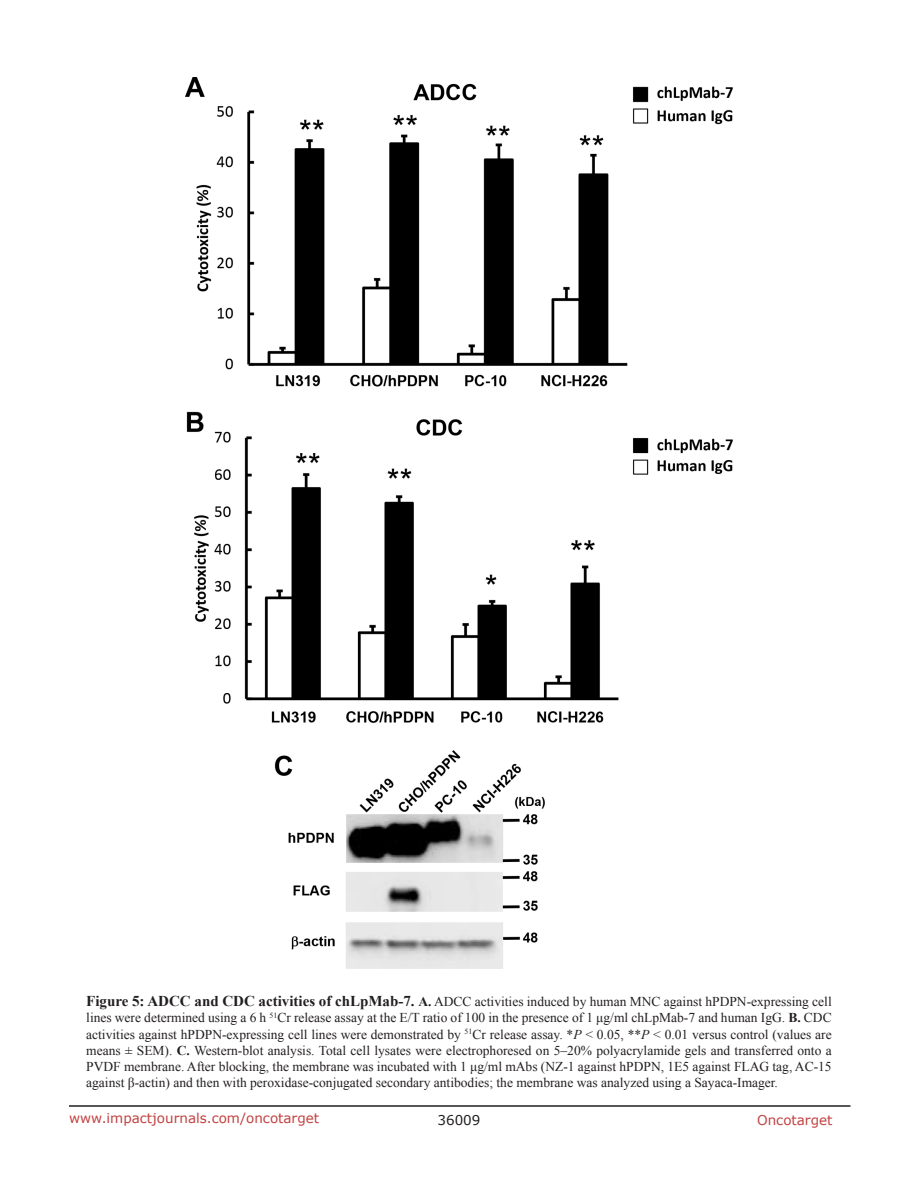
<style>
.page{position:relative;width:918px;height:1188px;background:#fff}
.page>*{position:absolute;margin:0;border:0;box-sizing:border-box;transform-origin:0 0}
.FigureText{font:13.5px/16.2px "Times New Roman";color:#231f20;text-align:justify}
.t1{font:13.5px "Verdana";color:#c24141}
.t2{font:13.5px "Verdana";color:#231f20}
.s1{font-weight:700;font-size:15px}
.s2{font-weight:700}
.s3{font-style:italic}
</style>
<div class="page">
<hr style="left:69px;top:1105px;width:781px;height:2px;background:#231f20">
<img style="left:185px;top:78px;width:548px;height:891px">
<p class="FigureText" style="left:86px;top:993px;width:747px"><span class="s1">Figure 5: ADCC and CDC activities of chLpMab-7.</span> <span class="s2">A.</span> ADCC activities induced by human MNC against hPDPN-expressing cell lines were determined using a 6 h <sup>51</sup>Cr release assay at the E/T ratio of 100 in the presence of 1 μg/ml chLpMab-7 and human IgG. <span class="s2">B.</span> CDC activities against hPDPN-expressing cell lines were demonstrated by <sup>51</sup>Cr release assay. *<span class="s3">P</span> &lt; 0.05, **<span class="s3">P</span> &lt; 0.01 versus control (values are means ± SEM). <span class="s2">C.</span> Western-blot analysis. Total cell lysates were electrophoresed on 5–20% polyacrylamide gels and transferred onto a PVDF membrane. After blocking, the membrane was incubated with 1 μg/ml mAbs (NZ-1 against hPDPN, 1E5 against FLAG tag, AC-15 against β-actin) and then with peroxidase-conjugated secondary antibodies; the membrane was analyzed using a Sayaca-Imager.</p>
<p class="t1" style="left:69px;top:1109px;width:252px">www.impactjournals.com/oncotarget</p>
<p class="t2" style="left:438px;top:1111px;width:44px">36009</p>
<p class="t1" style="left:757px;top:1111px;width:77px">Oncotarget</p>
</div>
